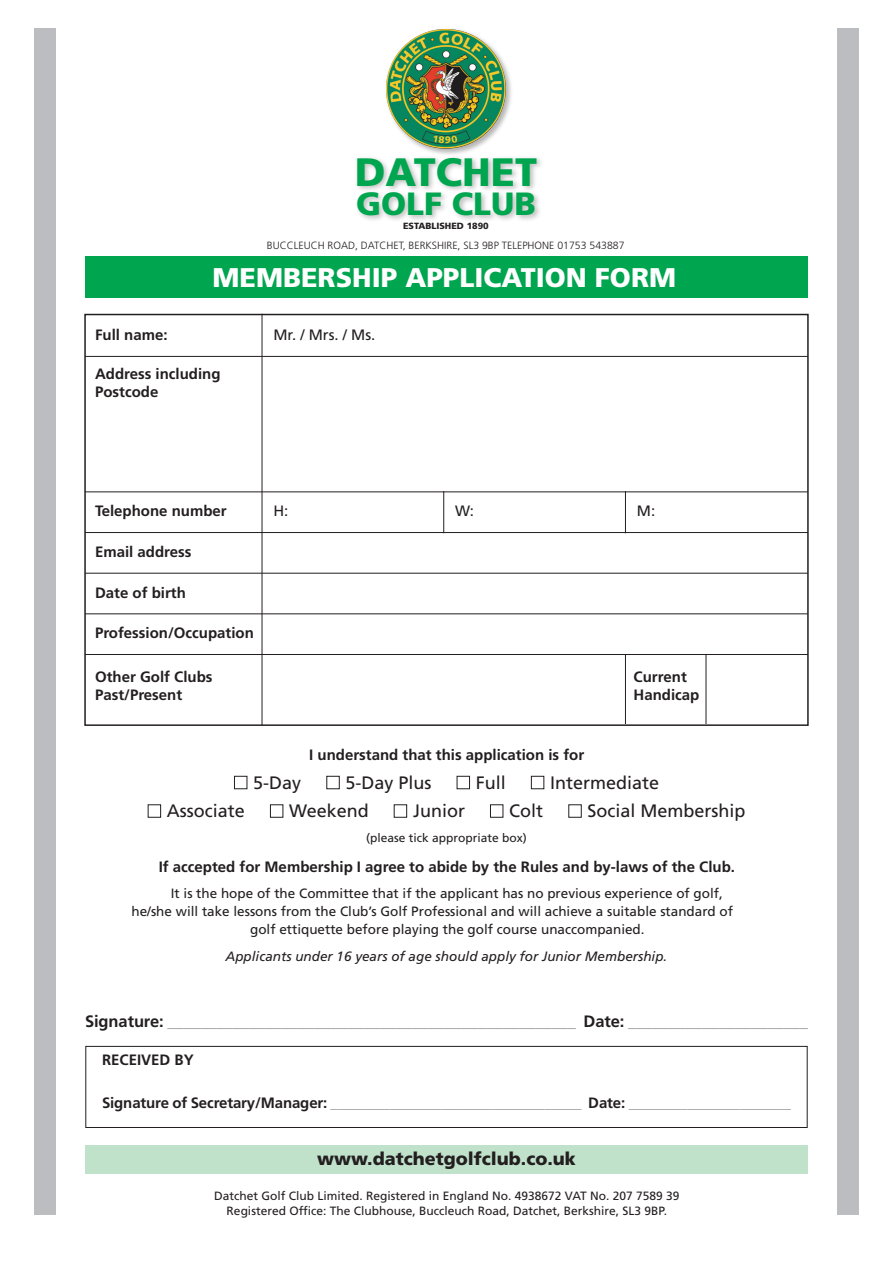
<style>
.page{position:relative;width:893px;height:1263px;background:#fff}
.page>*{position:absolute;margin:0;border:0;box-sizing:border-box;transform-origin:0 0}
.t1{font:900 39.6px "Frutiger";color:#00a54f}
.t2{font:900 32.25px "Frutiger";color:#00a54f}
.t3{font:900 27px "Frutiger";color:#fff}
.t4{font:18px "Frutiger";color:#231f20}
.t5{font:900 18px "Frutiger";color:#231f20}
.t6{font:700 16.5px "Frutiger";letter-spacing:-.005em;color:#95979a}
.t7{font:700 15px/18px "Frutiger";color:#231f20}
.t8{font:700 15px "Frutiger";letter-spacing:-.01em;color:#95979a}
.t9{font:15px "Frutiger";color:#231f20}
.t10{font:13.5px "Frutiger";color:#231f20}
.t11{font:italic 13.5px "Frutiger";color:#231f20}
.t12{font:12px/15px "Frutiger";color:#231f20;text-align:center}
.t13{font:300 10.5px "Frutiger";color:#231f20}
.t14{font:900 9px "Frutiger";color:#231f20}
.s1{color:#231f20}
</style>
<div class="page">
<div style="left:84px;top:314px;width:725px;height:412px;background:#fff;border:2px solid #231f20"></div>
<div style="left:85px;top:1145px;width:723px;height:29px;background:#c0e2ca"></div>
<div style="left:85px;top:256px;width:723px;height:41px;background:#00a54f"></div>
<div style="left:234px;top:776px;width:13px;height:13px;border:1px solid #231f20"></div>
<div style="left:327px;top:776px;width:12px;height:13px;border:1px solid #231f20"></div>
<div style="left:457px;top:776px;width:13px;height:13px;border:1px solid #231f20"></div>
<div style="left:531px;top:776px;width:13px;height:13px;border:1px solid #231f20"></div>
<div style="left:148px;top:805px;width:13px;height:12px;border:1px solid #231f20"></div>
<div style="left:270px;top:805px;width:13px;height:12px;border:1px solid #231f20"></div>
<div style="left:394px;top:805px;width:13px;height:12px;border:1px solid #231f20"></div>
<div style="left:490px;top:805px;width:13px;height:12px;border:1px solid #231f20"></div>
<div style="left:86px;top:1046px;width:721px;height:82px;border:1px solid #231f20"></div>
<hr style="left:262px;top:314px;width:1px;height:43px;background:#231f20">
<hr style="left:262px;top:357px;width:1px;height:368px;background:#231f20">
<hr style="left:443px;top:491px;width:1px;height:42px;background:#231f20">
<hr style="left:625px;top:491px;width:1px;height:42px;background:#231f20">
<hr style="left:625px;top:655px;width:1px;height:69px;background:#231f20">
<hr style="left:706px;top:654px;width:1px;height:70px;background:#231f20">
<hr style="left:85px;top:356px;width:723px;height:1px;background:#231f20">
<hr style="left:85px;top:492px;width:723px;height:1px;background:#231f20">
<hr style="left:85px;top:532px;width:723px;height:1px;background:#231f20">
<hr style="left:85px;top:573px;width:723px;height:1px;background:#231f20">
<hr style="left:85px;top:614px;width:723px;height:1px;background:#231f20">
<hr style="left:85px;top:654px;width:723px;height:1px;background:#231f20">
<div style="left:838px;top:28px;width:21px;height:1187px;background:#bcbdc0"></div>
<div style="left:34px;top:28px;width:21px;height:1187px;background:#bcbdc0"></div>
<img style="left:357px;top:158px;width:184px;height:62px">
<img style="left:379px;top:29px;width:141px;height:131px">
<img style="left:386px;top:29px;width:120px;height:120px;border-radius:60px">
<h1 class="t1" style="left:355px;top:148px;width:184px">DATCHET</h1>
<h2 class="t2" style="left:356px;top:185px;width:181px">GOLF CLUB</h2>
<p class="t14" style="left:403px;top:221px;width:87px">ESTABLISHED 1890</p>
<p class="t13" style="left:267px;top:239px;width:359px">BUCCLEUCH ROAD, DATCHET, BERKSHIRE, SL3 9BP TELEPHONE 01753 543887</p>
<h3 class="t3" style="left:213px;top:262px;width:465px">MEMBERSHIP APPLICATION FORM</h3>
<p class="t7" style="left:95px;top:325px;width:74px">Full name:</p>
<p class="t9" style="left:273px;top:325px;width:103px">Mr. / Mrs. / Ms.</p>
<p class="t7" style="left:95px;top:365px;width:127px">Address including<br>Postcode</p>
<p class="t7" style="left:95px;top:502px;width:133px">Telephone number</p>
<p class="t9" style="left:273px;top:502px;width:16px">H:</p>
<p class="t9" style="left:455px;top:502px;width:20px">W:</p>
<p class="t9" style="left:637px;top:502px;width:20px">M:</p>
<p class="t7" style="left:95px;top:542px;width:98px">Email address</p>
<p class="t7" style="left:95px;top:583px;width:92px">Date of birth</p>
<p class="t7" style="left:95px;top:624px;width:160px">Profession/Occupation</p>
<p class="t7" style="left:95px;top:667px;width:119px">Other Golf Clubs<br>Past/Present</p>
<p class="t7" style="left:634px;top:667px;width:67px">Current<br>Handicap</p>
<p class="t7" style="left:309px;top:746px;width:277px">I understand that this application is for</p>
<p class="t4" style="left:253px;top:772px;width:50px">5-Day</p>
<p class="t4" style="left:346px;top:772px;width:88px">5-Day Plus</p>
<p class="t4" style="left:476px;top:772px;width:32px">Full</p>
<p class="t4" style="left:550px;top:772px;width:111px">Intermediate</p>
<p class="t4" style="left:167px;top:800px;width:80px">Associate</p>
<p class="t4" style="left:289px;top:800px;width:81px">Weekend</p>
<p class="t4" style="left:413px;top:800px;width:54px">Junior</p>
<p class="t4" style="left:509px;top:800px;width:36px">Colt</p>
<p class="t4" style="left:588px;top:800px;width:160px">Social Membership</p>
<p class="t12" style="left:366px;top:830px;width:162px">(please tick appropriate box)</p>
<p class="t7" style="left:159px;top:857px;width:578px">If accepted for Membership I agree to abide by the Rules and by-laws of the Club.</p>
<p class="t10" style="left:171px;top:886px;width:554px">It is the hope of the Committee that if the applicant has no previous experience of golf,</p>
<p class="t10" style="left:132px;top:904px;width:603px">he/she will take lessons from the Club’s Golf Professional and will achieve a suitable standard of</p>
<p class="t10" style="left:250px;top:922px;width:396px">golf ettiquette before playing the golf course unaccompanied.</p>
<p class="t11" style="left:226px;top:948px;width:443px">Applicants under 16 years of age should apply for Junior Membership.</p>
<p class="t6" style="left:85px;top:1012px;width:724px"><span class="s1">Signature:</span> __________________________________________________ <span class="s1">Date:</span> ______________________</p>
<p class="t7" style="left:102px;top:1050px;width:93px">RECEIVED BY</p>
<p class="t8" style="left:102px;top:1094px;width:691px"><span class="s1">Signature of Secretary/Manager:</span> __________________________________ <span class="s1">Date:</span> ______________________</p>
<p class="t5" style="left:317px;top:1148px;width:260px">www.datchetgolfclub.co.uk</p>
<p class="t12" style="left:214px;top:1188px;width:467px">Datchet Golf Club Limited. Registered in England No. 4938672 VAT No. 207 7589 39<br>Registered Office: The Clubhouse, Buccleuch Road, Datchet, Berkshire, SL3 9BP.</p>
</div>
